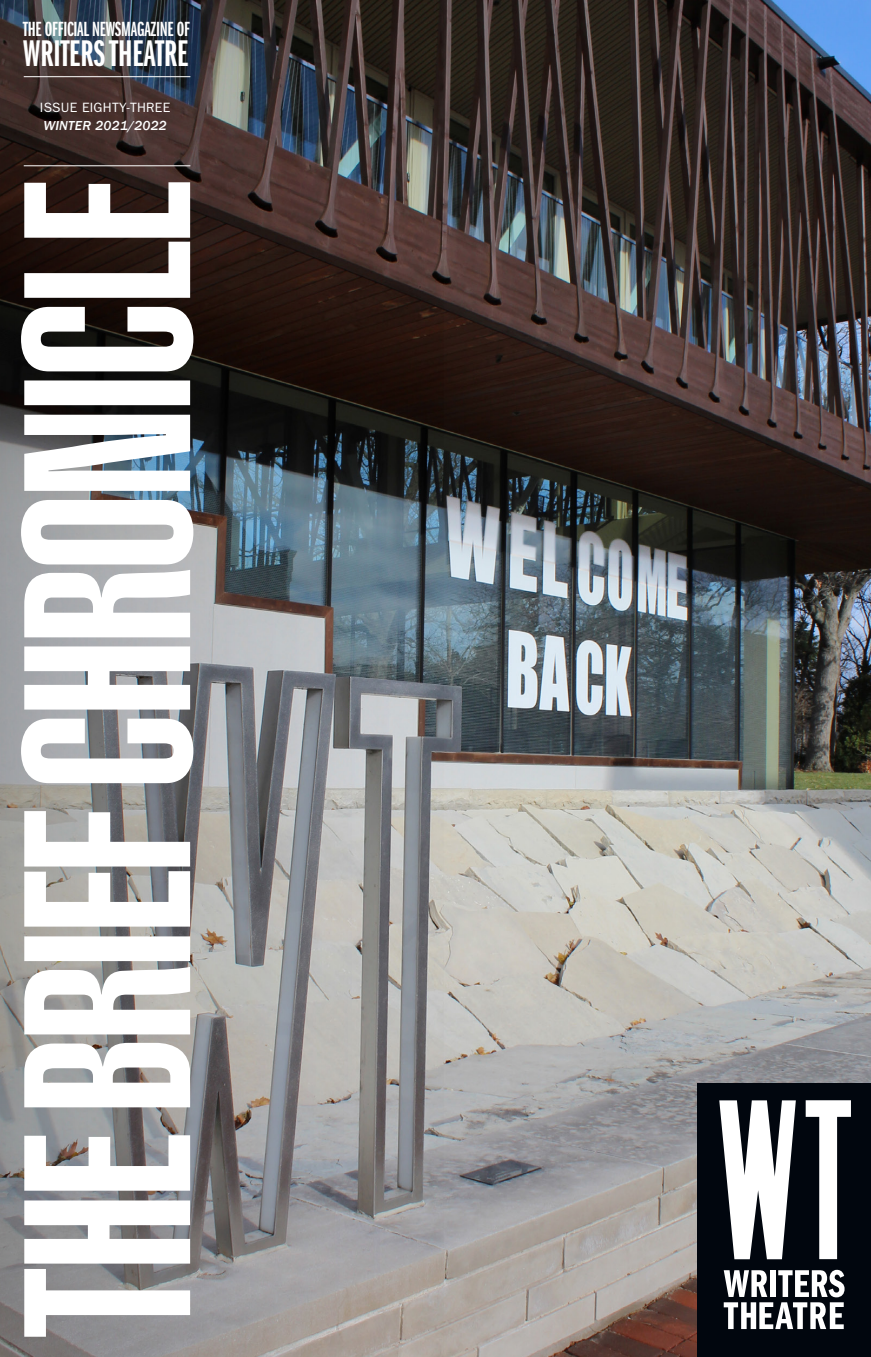
<style>
.page{position:relative;width:871px;height:1357px;background:#fff}
.page>*{position:absolute;margin:0;border:0;box-sizing:border-box;transform-origin:0 0}
.t1{font:38.48px "Franklin Gothic Demi X Cmpr";color:#fff}
.t2{font:21.38px "Franklin Gothic Demi X Cmpr";letter-spacing:-.01em;color:#fff}
.t3{font:13.5px "Franklin Gothic";letter-spacing:.02em;color:#fff}
.t4{font:italic 500 13.5px "Franklin Gothic";letter-spacing:.02em;color:#fff}
</style>
<div class="page">
<img style="left:460px;top:0;width:411px;height:1357px">
<img style="left:0;top:0;width:460px;height:1357px">
<svg style="left:21px;top:182px;width:172px;height:1154px"></svg>
<hr style="left:24px;top:76px;width:166px;height:1px;background:#fff">
<hr style="left:24px;top:165px;width:166px;height:1px;background:#fff">
<div style="left:698px;top:1083px;width:173px;height:269px;background:#01060e"></div>
<svg style="left:719px;top:1100px;width:77px;height:159px"></svg>
<svg style="left:805px;top:1100px;width:46px;height:159px"></svg>
<svg style="left:724px;top:1270px;width:120px;height:59px"></svg>
<p class="t2" style="left:23px;top:18px;width:168px">THE OFFICIAL NEWSMAGAZINE OF</p>
<p class="t1" style="left:23px;top:32px;width:167px">WRITERS THEATRE</p>
<p class="t3" style="left:40px;top:99px;width:132px">ISSUE EIGHTY-THREE</p>
<p class="t4" style="left:43px;top:118px;width:125px">WINTER 2021/2022</p>
</div>
